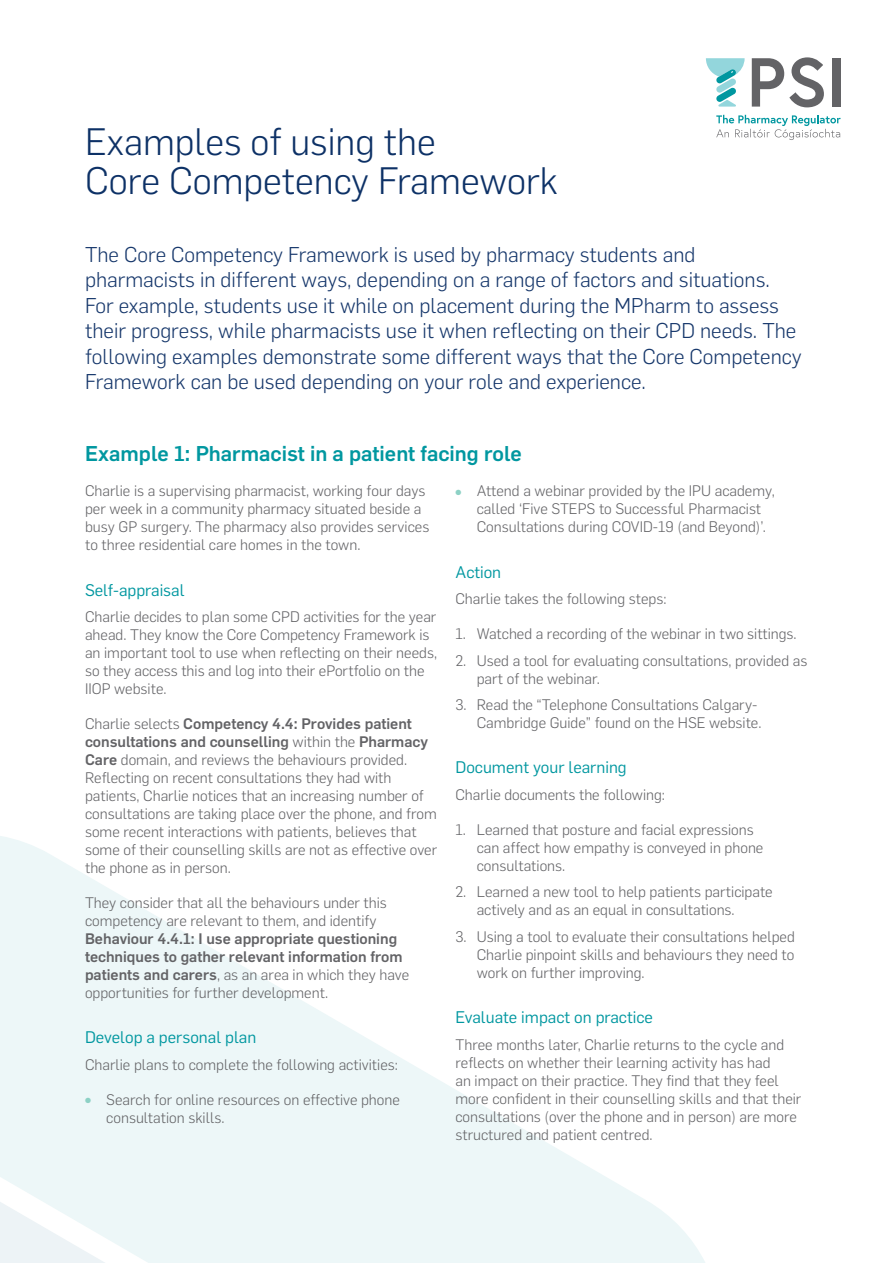
<style>
.page{position:relative;width:893px;height:1263px;background:#fff}
.page>*{position:absolute;margin:0;border:0;box-sizing:border-box;transform-origin:0 0}
.t1{font:300 37.5px/39px "Flama";color:#0d3166}
.t2{font:300 21px/25.5px "Flama";color:#16376b}
.t3{font:500 21px "Flama";color:#0097a0}
.t4{font:16.5px "Flama";color:#0097a0}
.t5{font:300 15px/18px "Flama";color:#636366}
.t6{font:500 15px/18px "Flama";color:#636366}
.s1{font-weight:500}
.s2{font-weight:300}
.s3{color:#8dd1c5}
</style>
<div class="page">
<svg style="left:0;top:836px;width:705px;height:427px;fill:#edf7f8"></svg>
<svg style="left:0;top:1201px;width:106px;height:62px"></svg>
<svg style="left:752px;top:57px;width:72px;height:50px"></svg>
<div style="left:832px;top:58px;width:8px;height:49px;background:#636366"></div>
<svg style="left:716px;top:115px;width:125px;height:25px"></svg>
<svg style="left:706px;top:58px;width:39px;height:49px"></svg>
<h1 class="t1" style="left:85px;top:120px;width:474px">Examples of using the<br>Core Competency Framework</h1>
<p class="t2" style="left:85px;top:240px;width:718px">The Core Competency Framework is used by pharmacy students and pharmacists in different ways, depending on a range of factors and situations.<br>For example, students use it while on placement during the MPharm to assess their progress, while pharmacists use it when reflecting on their CPD needs. The following examples demonstrate some different ways that the Core Competency Framework can be used depending on your role and experience.</p>
<h2 class="t3" style="left:85px;top:439px;width:438px">Example 1: Pharmacist in a patient facing role</h2>
<p class="t5" style="left:85px;top:481px;width:346px">Charlie is a supervising pharmacist, working four days per week in a community pharmacy situated beside a busy GP surgery. The pharmacy also provides services to three residential care homes in the town.</p>
<p class="t4" style="left:85px;top:578px;width:101px">Self-appraisal</p>
<p class="t5" style="left:85px;top:607px;width:354px">Charlie decides to plan some CPD activities for the year ahead. They know the Core Competency Framework is an important tool to use when reflecting on their needs, so they access this and log into their ePortfolio on the IIOP website.</p>
<p class="t5" style="left:85px;top:714px;width:354px">Charlie selects <span class="s1">Competency 4.4: Provides patient consultations and counselling</span> within the <span class="s1">Pharmacy Care</span> domain, and reviews the behaviours provided.<br>Reflecting on recent consultations they had with patients, Charlie notices that an increasing number of consultations are taking place over the phone, and from some recent interactions with patients, believes that some of their counselling skills are not as effective over the phone as in person.</p>
<p class="t5" style="left:85px;top:893px;width:303px">They consider that all the behaviours under this competency are relevant to them, and identify</p>
<p class="t6" style="left:85px;top:929px;width:326px">Behaviour 4.4.1: I use appropriate questioning techniques to gather relevant information from patients and carers<span class="s2">, as an area in which they have opportunities for further development.</span></p>
<p class="t4" style="left:85px;top:1026px;width:173px">Develop a personal plan</p>
<p class="t5" style="left:85px;top:1055px;width:314px">Charlie plans to complete the following activities:</p>
<p class="t5" style="left:106px;top:1090px;width:295px;text-indent:-21px"><span class="s3">●</span> Search for online resources on effective phone consultation skills.</p>
<p class="t5" style="left:477px;top:481px;width:300px;text-indent:-21px"><span class="s3">●</span> Attend a webinar provided by the IPU academy, called ‘Five STEPS to Successful Pharmacist<br>Consultations during COVID-19 (and Beyond)’.</p>
<p class="t4" style="left:455px;top:560px;width:47px">Action</p>
<p class="t5" style="left:455px;top:589px;width:213px">Charlie takes the following steps:</p>
<p class="t5" style="left:455px;top:624px;width:343px">1. Watched a recording of the webinar in two sittings.</p>
<p class="t5" style="left:477px;top:650px;width:332px;text-indent:-21px">2. Used a tool for evaluating consultations, provided as part of the webinar.</p>
<p class="t5" style="left:455px;top:695px;width:308px;text-align:right">3. Read the “Telephone Consultations Calgary-<br>Cambridge Guide” found on the HSE website.</p>
<p class="t4" style="left:455px;top:756px;width:173px">Document your learning</p>
<p class="t5" style="left:455px;top:785px;width:211px">Charlie documents the following:</p>
<p class="t5" style="left:477px;top:820px;width:288px;text-indent:-21px">1. Learned that posture and facial expressions can affect how empathy is conveyed in phone consultations.</p>
<p class="t5" style="left:477px;top:882px;width:297px;text-indent:-21px">2. Learned a new tool to help patients participate actively and as an equal in consultations.</p>
<p class="t5" style="left:477px;top:927px;width:320px;text-align:justify;text-indent:-21px">3. Using a tool to evaluate their consultations helped Charlie pinpoint skills and behaviours they need to work on further improving.</p>
<p class="t4" style="left:455px;top:1006px;width:199px">Evaluate impact on practice</p>
<p class="t5" style="left:455px;top:1035px;width:347px">Three months later, Charlie returns to the cycle and reflects on whether their learning activity has had<br>an impact on their practice. They find that they feel more confident in their counselling skills and that their consultations (over the phone and in person) are more structured and patient centred.</p>
</div>
